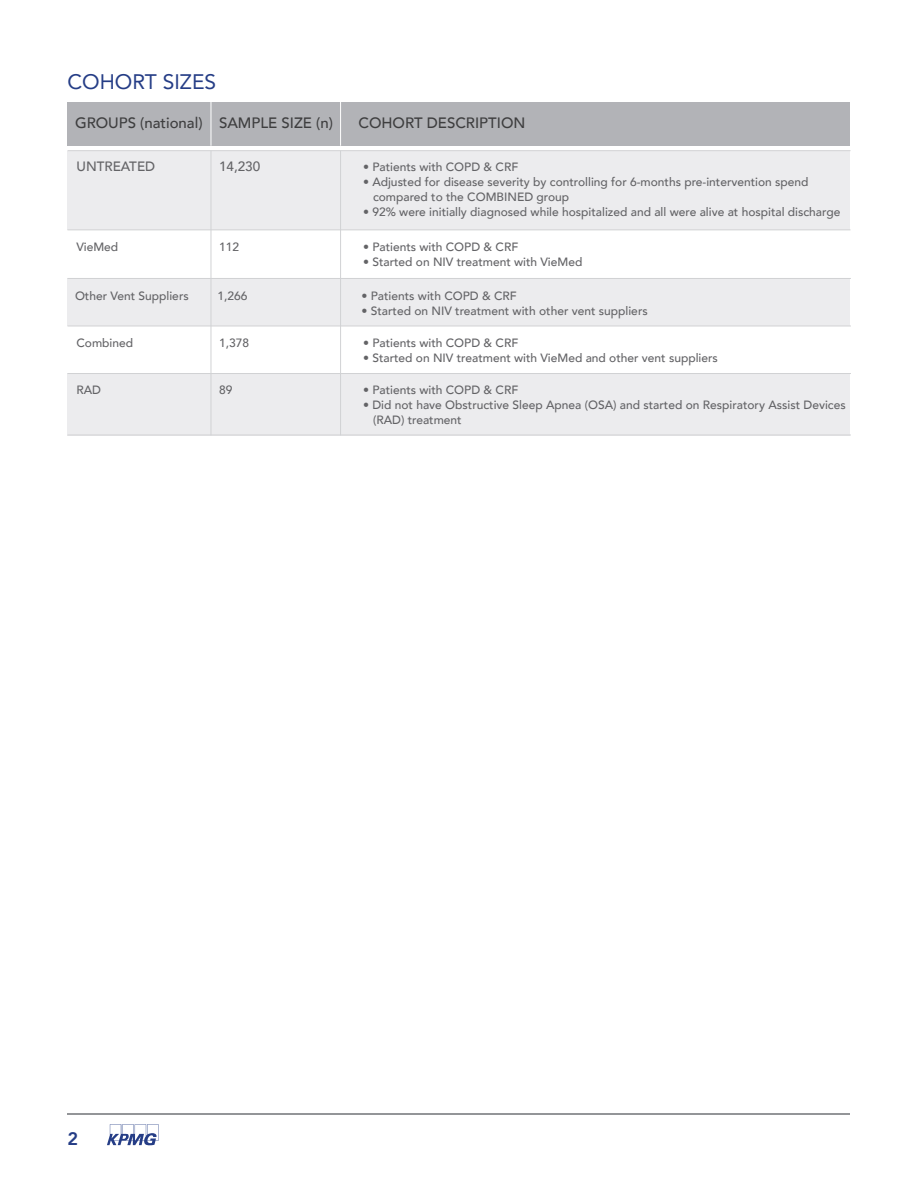
<style>
.page{position:relative;width:918px;height:1188px;background:#fff}
.page>*{position:absolute;margin:0;border:0;box-sizing:border-box;transform-origin:0 0}
.t1{font:21px "Avenir";color:#253d86}
.t2{font:800 18px "Avenir";color:#253d86}
.t3{font:500 15px "Avenir";color:#3e3e3f}
.t4{font:500 13.5px "Avenir";color:#636366}
.t5{font:500 12px/15px "Avenir";color:#636366}
</style>
<div class="page">
<hr style="left:68px;top:1113px;width:782px;height:1px;background:#939598">
<svg style="left:107px;top:1124px;width:52px;height:21px"></svg>
<div style="left:68px;top:151px;width:782px;height:79px;background:#ececee"></div>
<div style="left:68px;top:278px;width:782px;height:48px;background:#ececee"></div>
<div style="left:68px;top:373px;width:782px;height:62px;background:#ececee"></div>
<div style="left:68px;top:102px;width:782px;height:44px;background:#b2b3b7"></div>
<hr style="left:211px;top:102px;width:1px;height:44px;background:#fff">
<hr style="left:340px;top:102px;width:1px;height:44px;background:#fff">
<hr style="left:211px;top:151px;width:1px;height:284px;background:#d1d2d4">
<hr style="left:340px;top:151px;width:1px;height:284px;background:#d1d2d4">
<hr style="left:68px;top:230px;width:782px;height:1px;background:#d1d2d4">
<hr style="left:68px;top:150px;width:782px;height:1px;background:#d1d2d4">
<hr style="left:68px;top:278px;width:783px;height:1px;background:#d1d2d4">
<hr style="left:68px;top:326px;width:783px;height:1px;background:#d1d2d4">
<hr style="left:68px;top:373px;width:783px;height:1px;background:#d1d2d4">
<hr style="left:68px;top:435px;width:783px;height:1px;background:#d1d2d4">
<p class="t1" style="left:68px;top:64px;width:150px">COHORT SIZES</p>
<p class="t3" style="left:75px;top:109px;width:259px">GROUPS (national) SAMPLE SIZE (n)</p>
<p class="t3" style="left:359px;top:109px;width:168px">COHORT DESCRIPTION</p>
<p class="t4" style="left:76px;top:155px;width:80px">UNTREATED</p>
<p class="t4" style="left:219px;top:155px;width:43px">14,230</p>
<p class="t5" style="left:363px;top:159px;width:157px">• Patients with COPD &amp; CRF</p>
<p class="t5" style="left:373px;top:174px;width:437px;text-indent:-10px">• Adjusted for disease severity by controlling for 6-months pre-intervention spend compared to the COMBINED group</p>
<p class="t5" style="left:363px;top:204px;width:479px">• 92% were initially diagnosed while hospitalized and all were alive at hospital discharge</p>
<p class="t5" style="left:76px;top:239px;width:43px">VieMed</p>
<p class="t5" style="left:219px;top:239px;width:22px">112</p>
<p class="t5" style="left:363px;top:239px;width:157px">• Patients with COPD &amp; CRF</p>
<p class="t5" style="left:363px;top:254px;width:221px">• Started on NIV treatment with VieMed</p>
<p class="t5" style="left:75px;top:287px;width:115px">Other Vent Suppliers</p>
<p class="t5" style="left:218px;top:287px;width:32px">1,266</p>
<p class="t5" style="left:362px;top:287px;width:157px">• Patients with COPD &amp; CRF</p>
<p class="t5" style="left:362px;top:302px;width:288px">• Started on NIV treatment with other vent suppliers</p>
<p class="t5" style="left:76px;top:335px;width:58px">Combined</p>
<p class="t5" style="left:219px;top:335px;width:32px">1,378</p>
<p class="t5" style="left:363px;top:335px;width:157px">• Patients with COPD &amp; CRF</p>
<p class="t5" style="left:363px;top:350px;width:356px">• Started on NIV treatment with VieMed and other vent suppliers</p>
<p class="t5" style="left:76px;top:381px;width:26px">RAD</p>
<p class="t5" style="left:219px;top:381px;width:15px">89</p>
<p class="t5" style="left:363px;top:381px;width:157px">• Patients with COPD &amp; CRF</p>
<p class="t5" style="left:373px;top:396px;width:474px;text-indent:-10px">• Did not have Obstructive Sleep Apnea (OSA) and started on Respiratory Assist Devices (RAD) treatment</p>
<p class="t2" style="left:68px;top:1125px;width:12px">2</p>
</div>
